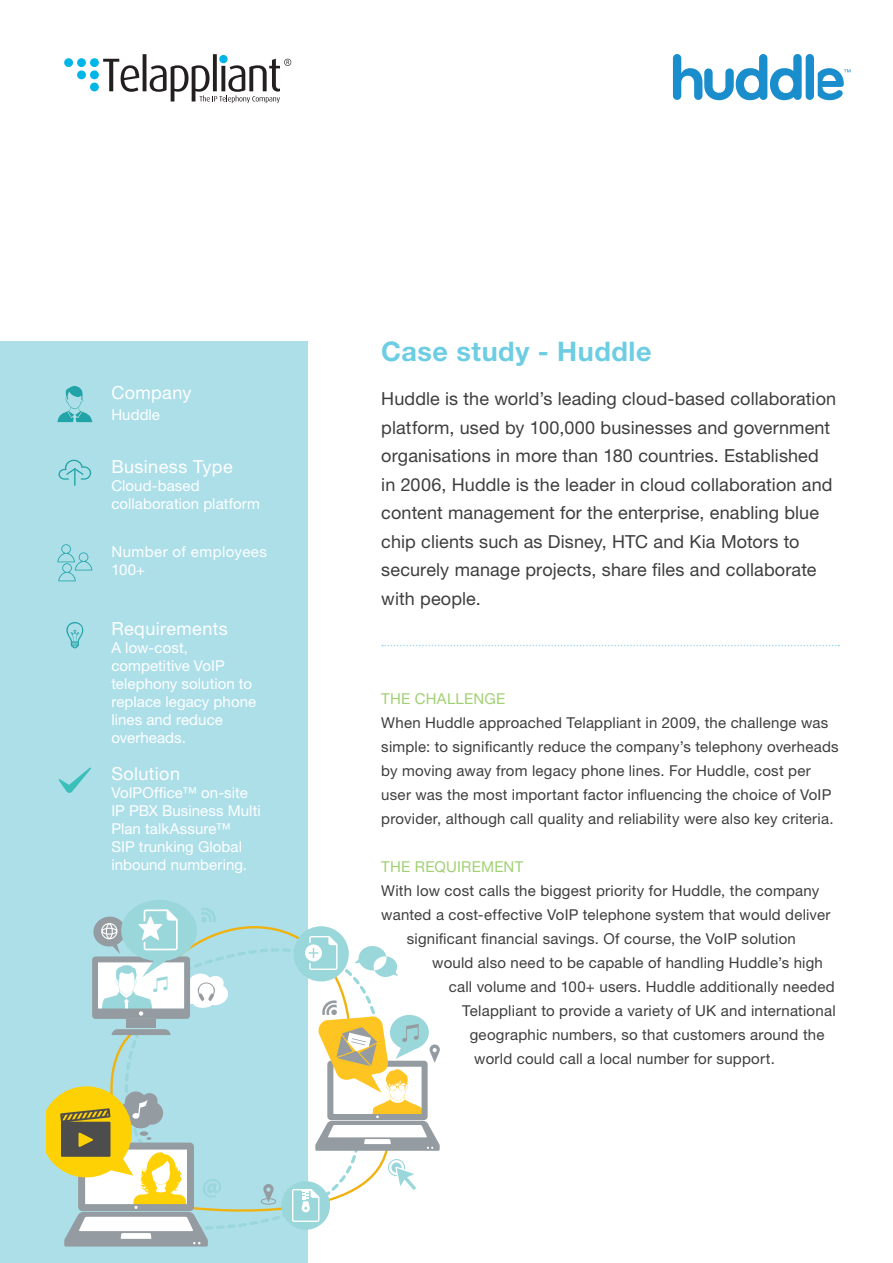
<style>
.page{position:relative;width:893px;height:1263px;background:#fff}
.page>*{position:absolute;margin:0;border:0;box-sizing:border-box;transform-origin:0 0}
.t1{font:700 27px "Helvetica Neue LT Pro";letter-spacing:.02em;color:#6dcde3}
.t2{font:18px/28.5px "Helvetica Neue LT Std";letter-spacing:.005em;color:#3e3e3f}
.t3{font:18px "Helvetica Neue LT Std";letter-spacing:.02em;color:#fff}
.t4{font:15px/24px "Helvetica Neue LT Std";letter-spacing:.015em;color:#3e3e3f}
.t5{font:15px/18px "Helvetica Neue LT Std";letter-spacing:.005em;color:#fff}
.t6{font:15px "Helvetica Neue LT Std";letter-spacing:.015em;color:#a2d075}
.t7{font:15px/18px "Helvetica Neue LT Std";letter-spacing:.03em;color:#fff}
</style>
<div class="page">
<svg style="left:64px;top:54px;width:227px;height:49px"></svg>
<div style="left:0;top:342px;width:308px;height:921px;background:#addfe9"></div>
<svg style="left:47px;top:900px;width:393px;height:346px"></svg>
<div style="left:806px;top:54px;width:8px;height:46px;background:#1a8dcd;border-radius:4px"></div>
<svg style="left:673px;top:54px;width:129px;height:46px"></svg>
<svg style="left:818px;top:68px;width:32px;height:32px"></svg>
<svg style="left:59px;top:460px;width:32px;height:26px"></svg>
<svg style="left:57px;top:544px;width:35px;height:37px"></svg>
<svg style="left:58px;top:767px;width:33px;height:26px"></svg>
<svg style="left:66px;top:622px;width:17px;height:26px"></svg>
<svg style="left:57px;top:386px;width:35px;height:36px"></svg>
<svg style="left:382px;top:645px;width:457px;height:1px"></svg>
<p class="t3" style="left:111px;top:382px;width:82px">Company</p>
<p class="t5" style="left:111px;top:406px;width:50px">Huddle</p>
<p class="t3" style="left:111px;top:455px;width:123px">Business Type</p>
<p class="t5" style="left:111px;top:476px;width:150px">Cloud-based collaboration platform</p>
<p class="t7" style="left:111px;top:543px;width:157px">Number of employees<br>100+</p>
<p class="t3" style="left:111px;top:618px;width:118px">Requirements</p>
<p class="t5" style="left:111px;top:638px;width:146px">A low-cost, competitive VoIP telephony solution to replace legacy phone lines and reduce overheads.</p>
<p class="t3" style="left:111px;top:763px;width:70px">Solution</p>
<p class="t5" style="left:111px;top:784px;width:151px">VoIPOffice™ on-site<br>IP PBX Business Multi<br>Plan talkAssure™<br>SIP trunking Global inbound numbering.</p>
<h1 class="t1" style="left:381px;top:335px;width:272px">Case study - Huddle</h1>
<p class="t2" style="left:381px;top:385px;width:456px">Huddle is the world’s leading cloud-based collaboration platform, used by 100,000 businesses and government organisations in more than 180 countries. Established in 2006, Huddle is the leader in cloud collaboration and content management for the enterprise, enabling blue chip clients such as Disney, HTC and Kia Motors to securely manage projects, share files and collaborate with people.</p>
<p class="t6" style="left:381px;top:690px;width:125px">THE CHALLENGE</p>
<p class="t4" style="left:381px;top:710px;width:459px">When Huddle approached Telappliant in 2009, the challenge was simple: to significantly reduce the company’s telephony overheads by moving away from legacy phone lines. For Huddle, cost per user was the most important factor influencing the choice of VoIP provider, although call quality and reliability were also key criteria.</p>
<p class="t6" style="left:381px;top:858px;width:144px">THE REQUIREMENT</p>
<p class="t4" style="left:381px;top:878px;width:439px">With low cost calls the biggest priority for Huddle, the company</p>
<p class="t4" style="left:381px;top:902px;width:451px">wanted a cost-effective VoIP telephone system that would deliver</p>
<p class="t4" style="left:407px;top:926px;width:391px">significant financial savings. Of course, the VoIP solution</p>
<p class="t4" style="left:432px;top:950px;width:392px">would also need to be capable of handling Huddle’s high</p>
<p class="t4" style="left:449px;top:974px;width:387px">call volume and 100+ users. Huddle additionally needed</p>
<p class="t4" style="left:462px;top:998px;width:375px">Telappliant to provide a variety of UK and international</p>
<p class="t4" style="left:470px;top:1022px;width:356px">geographic numbers, so that customers around the</p>
<p class="t4" style="left:474px;top:1046px;width:302px">world could call a local number for support.</p>
</div>
